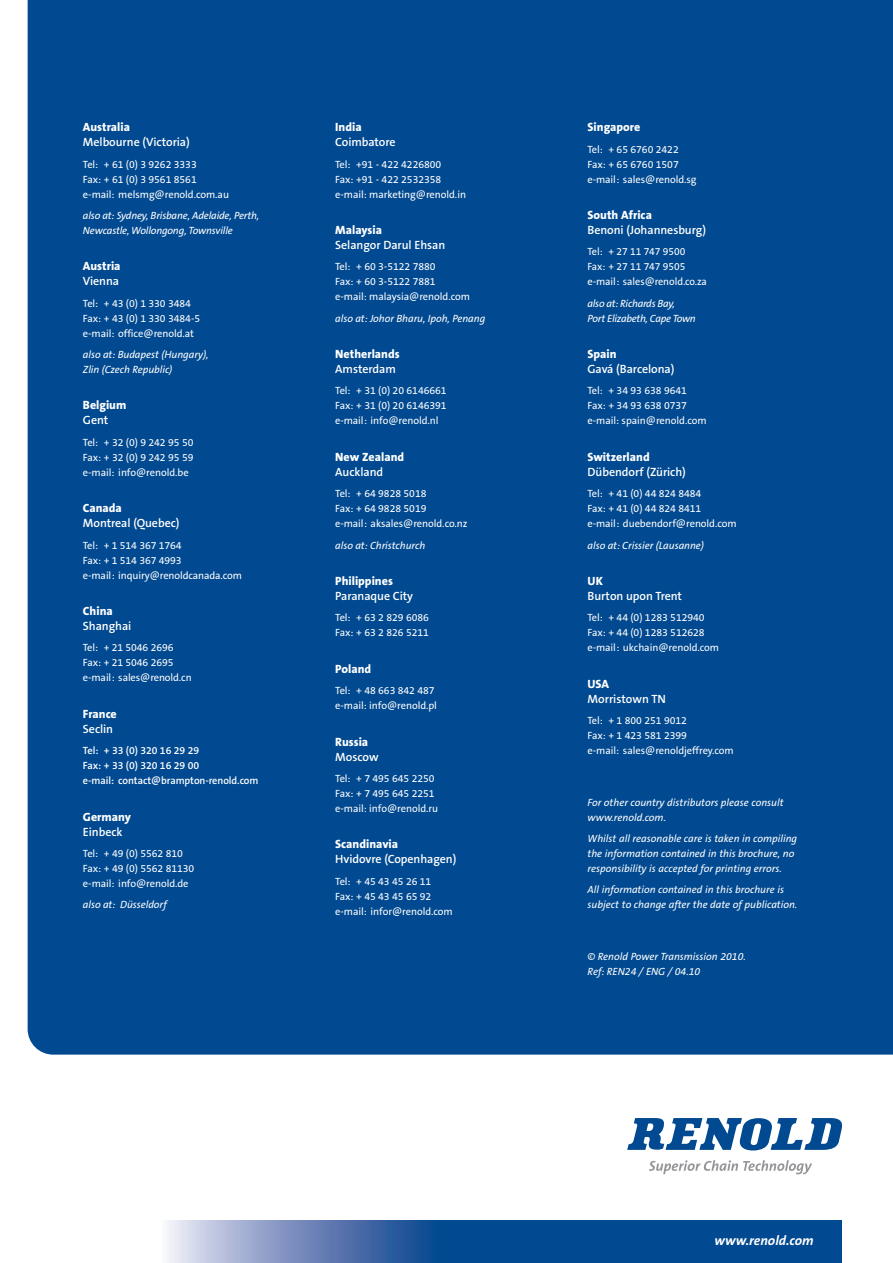
<style>
.page{position:relative;width:893px;height:1263px;background:#fff}
.page>*{position:absolute;margin:0;border:0;box-sizing:border-box;transform-origin:0 0}
.t1{font:italic 700 13.5px "The Sans B7";color:#fff}
.t2{font:600 12px "The Sans B6";letter-spacing:-.005em;color:#fff}
.t3{font:800 12px "The Sans B8";color:#fff}
.t4{font:10.5px/15px "The Sans B5 Plain";letter-spacing:-.005em;color:#fff}
.t5{font:italic 10.5px/15px "The Sans B5 Plain";letter-spacing:-.005em;color:#fff}
.t6{font:600 10.5px/15px "The Sans B6";letter-spacing:-.005em;color:#fff}
.t7{font:italic 10.5px/15px "The Sans B5 Plain";letter-spacing:-.03em;color:#fff}
</style>
<div class="page">
<div style="left:28px;top:0;width:865px;height:1054px;background:#014990"></div>
<div style="left:355px;top:1220px;width:487px;height:43px;background:#014990"></div>
<div style="left:162px;top:1220px;width:274px;height:43px;background:linear-gradient(to right,#eee8f5,#063c8a)"></div>
<svg style="left:649px;top:1160px;width:163px;height:14px"></svg>
<svg style="left:627px;top:1118px;width:215px;height:32px"></svg>
<p class="t3" style="left:83px;top:121px;width:49px">Australia</p>
<p class="t2" style="left:83px;top:136px;width:108px">Melbourne (Victoria)</p>
<p class="t4" style="left:83px;top:157px;width:148px">Tel: + 61 (0) 3 9262 3333<br>Fax: + 61 (0) 3 9561 8561 e-mail: melsmg@renold.com.au</p>
<p class="t5" style="left:83px;top:208px;width:178px">also at: Sydney, Brisbane, Adelaide, Perth,<br>Newcastle, Wollongong, Townsville</p>
<p class="t3" style="left:83px;top:260px;width:39px">Austria</p>
<p class="t2" style="left:83px;top:275px;width:38px">Vienna</p>
<p class="t4" style="left:83px;top:296px;width:119px">Tel: + 43 (0) 1 330 3484<br>Fax: + 43 (0) 1 330 3484-5 e-mail: office@renold.at</p>
<p class="t5" style="left:83px;top:347px;width:127px">also at: Budapest (Hungary),<br>Zlin (Czech Republic)</p>
<p class="t3" style="left:83px;top:399px;width:45px">Belgium</p>
<p class="t2" style="left:83px;top:414px;width:27px">Gent</p>
<p class="t4" style="left:83px;top:435px;width:112px;text-align:justify">Tel: + 32 (0) 9 242 95 50<br>Fax: + 32 (0) 9 242 95 59 e-mail: info@renold.be</p>
<p class="t3" style="left:83px;top:502px;width:40px">Canada</p>
<p class="t2" style="left:83px;top:517px;width:98px">Montreal (Quebec)</p>
<p class="t4" style="left:83px;top:538px;width:161px">Tel: + 1 514 367 1764<br>Fax: + 1 514 367 4993<br>e-mail: inquiry@renoldcanada.com</p>
<p class="t3" style="left:83px;top:604px;width:31px">China</p>
<p class="t2" style="left:83px;top:620px;width:50px">Shanghai</p>
<p class="t4" style="left:83px;top:641px;width:110px">Tel: + 21 5046 2696<br>Fax: + 21 5046 2695 e-mail: sales@renold.cn</p>
<p class="t3" style="left:83px;top:707px;width:35px">France</p>
<p class="t2" style="left:83px;top:722px;width:32px">Seclin</p>
<p class="t6" style="left:83px;top:743px;width:177px">Tel: + 33 (0) 320 16 29 29<br>Fax: + 33 (0) 320 16 29 00<br>e-mail: contact@brampton-renold.com</p>
<p class="t3" style="left:83px;top:810px;width:50px">Germany</p>
<p class="t2" style="left:83px;top:825px;width:41px">Einbeck</p>
<p class="t4" style="left:83px;top:846px;width:113px">Tel: + 49 (0) 5562 810<br>Fax: + 49 (0) 5562 81130 e-mail: info@renold.de</p>
<p class="t5" style="left:83px;top:897px;width:85px">also at: Düsseldorf</p>
<p class="t3" style="left:335px;top:121px;width:28px">India</p>
<p class="t2" style="left:335px;top:136px;width:62px">Coimbatore</p>
<p class="t4" style="left:335px;top:157px;width:132px">Tel: +91 - 422 4226800<br>Fax: +91 - 422 2532358 e-mail: marketing@renold.in</p>
<p class="t3" style="left:335px;top:223px;width:48px">Malaysia</p>
<p class="t2" style="left:335px;top:239px;width:111px">Selangor Darul Ehsan</p>
<p class="t4" style="left:335px;top:260px;width:136px">Tel: + 60 3-5122 7880<br>Fax: + 60 3-5122 7881<br>e-mail: malaysia@renold.com</p>
<p class="t5" style="left:335px;top:311px;width:152px">also at: Johor Bharu, Ipoh, Penang</p>
<p class="t3" style="left:335px;top:348px;width:66px">Netherlands</p>
<p class="t2" style="left:335px;top:363px;width:62px">Amsterdam</p>
<p class="t4" style="left:335px;top:384px;width:113px;text-align:justify">Tel: + 31 (0) 20 6146661<br>Fax: + 31 (0) 20 6146391 e-mail: info@renold.nl</p>
<p class="t3" style="left:335px;top:450px;width:70px">New Zealand</p>
<p class="t2" style="left:335px;top:465px;width:49px">Auckland</p>
<p class="t4" style="left:335px;top:486px;width:134px">Tel: + 64 9828 5018<br>Fax: + 64 9828 5019<br>e-mail: aksales@renold.co.nz</p>
<p class="t5" style="left:335px;top:538px;width:92px">also at: Christchurch</p>
<p class="t3" style="left:335px;top:574px;width:59px">Philippines</p>
<p class="t2" style="left:335px;top:590px;width:79px">Paranaque City</p>
<p class="t4" style="left:335px;top:611px;width:95px">Tel: + 63 2 829 6086<br>Fax: + 63 2 826 5211</p>
<p class="t3" style="left:335px;top:662px;width:38px">Poland</p>
<p class="t4" style="left:335px;top:683px;width:103px">Tel: + 48 663 842 487 e-mail: info@renold.pl</p>
<p class="t3" style="left:335px;top:735px;width:35px">Russia</p>
<p class="t2" style="left:335px;top:750px;width:45px">Moscow</p>
<p class="t4" style="left:335px;top:771px;width:104px">Tel: + 7 495 645 2250<br>Fax: + 7 495 645 2251 e-mail: info@renold.ru</p>
<p class="t3" style="left:335px;top:838px;width:64px">Scandinavia</p>
<p class="t2" style="left:335px;top:853px;width:123px">Hvidovre (Copenhagen)</p>
<p class="t4" style="left:335px;top:874px;width:119px">Tel: + 45 43 45 26 11<br>Fax: + 45 43 45 65 92 e-mail: infor@renold.com</p>
<p class="t3" style="left:588px;top:121px;width:54px">Singapore</p>
<p class="t4" style="left:588px;top:142px;width:111px">Tel: + 65 6760 2422<br>Fax: + 65 6760 1507 e-mail: sales@renold.sg</p>
<p class="t3" style="left:588px;top:208px;width:66px">South Africa</p>
<p class="t2" style="left:588px;top:224px;width:120px">Benoni (Johannesburg)</p>
<p class="t4" style="left:588px;top:245px;width:121px">Tel: + 27 11 747 9500<br>Fax: + 27 11 747 9505 e-mail: sales@renold.co.za</p>
<p class="t7" style="left:588px;top:296px;width:110px">also at: Richards Bay,<br>Port Elizabeth, Cape Town</p>
<p class="t3" style="left:588px;top:348px;width:31px">Spain</p>
<p class="t2" style="left:588px;top:363px;width:88px">Gavá (Barcelona)</p>
<p class="t4" style="left:588px;top:384px;width:121px">Tel: + 34 93 638 9641<br>Fax: + 34 93 638 0737 e-mail: spain@renold.com</p>
<p class="t3" style="left:588px;top:450px;width:64px">Switzerland</p>
<p class="t2" style="left:588px;top:465px;width:100px">Dübendorf (Zürich)</p>
<p class="t4" style="left:588px;top:486px;width:151px">Tel: + 41 (0) 44 824 8484<br>Fax: + 41 (0) 44 824 8411<br>e-mail: duebendorf@renold.com</p>
<p class="t5" style="left:588px;top:538px;width:118px">also at: Crissier (Lausanne)</p>
<p class="t3" style="left:588px;top:574px;width:17px">UK</p>
<p class="t2" style="left:588px;top:590px;width:96px">Burton upon Trent</p>
<p class="t4" style="left:588px;top:611px;width:133px">Tel: + 44 (0) 1283 512940<br>Fax: + 44 (0) 1283 512628 e-mail: ukchain@renold.com</p>
<p class="t3" style="left:588px;top:677px;width:23px">USA</p>
<p class="t2" style="left:588px;top:692px;width:80px">Morristown TN</p>
<p class="t4" style="left:588px;top:713px;width:148px">Tel: + 1 800 251 9012<br>Fax: + 1 423 581 2399<br>e-mail: sales@renoldjeffrey.com</p>
<p class="t5" style="left:588px;top:795px;width:198px">For other country distributors please consult www.renold.com.</p>
<p class="t5" style="left:588px;top:831px;width:211px">Whilst all reasonable care is taken in compiling the information contained in this brochure, no responsibility is accepted for printing errors.</p>
<p class="t5" style="left:588px;top:882px;width:211px">All information contained in this brochure is subject to change after the date of publication.</p>
<p class="t5" style="left:588px;top:949px;width:160px">© Renold Power Transmission 2010.<br>Ref: REN24 / ENG / 04.10</p>
<p class="t1" style="left:714px;top:1233px;width:101px">www.renold.com</p>
</div>
